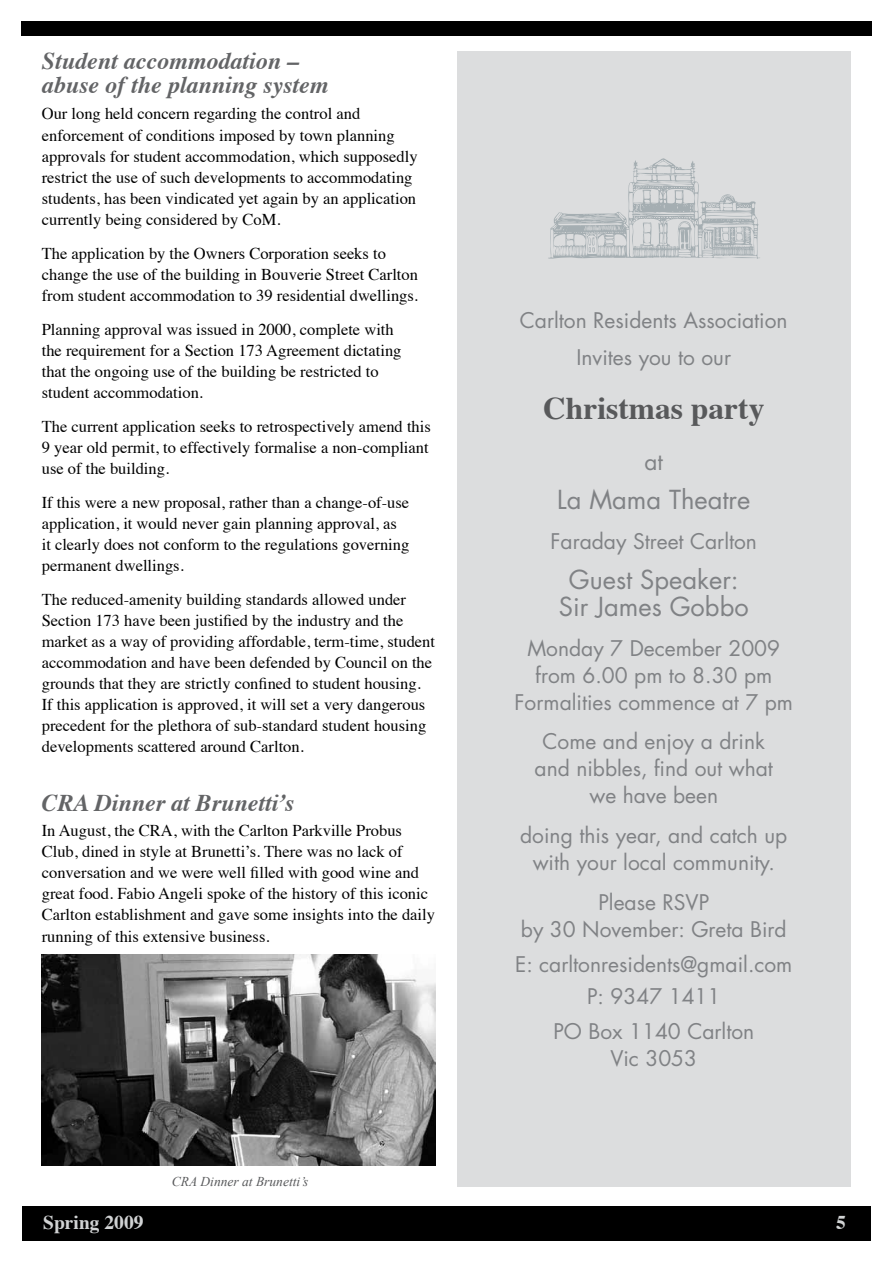
<style>
.page{position:relative;width:893px;height:1263px;background:#fff}
.page>*{position:absolute;margin:0;border:0;box-sizing:border-box;transform-origin:0 0}
.t1{font:700 31.5px "Times";color:#58595b}
.t2{font:25.5px/27px "Futura Std";color:#808285;text-align:center}
.t3{font:italic 700 24px/24.5px "Times";color:#636466}
.t4{font:22.5px "Futura Std";color:#808285}
.t5{font:21px/27px "Futura Std";color:#808285;text-align:center}
.t6{font:700 19.5px "Times";color:#d1d3d4}
.t7{font:16.5px/21px "Times";color:#000}
.t8{font:italic 13.5px "Times New Roman";color:#58595b}
</style>
<div class="page">
<div style="left:22px;top:1206px;width:849px;height:35px;background:#000"></div>
<div style="left:21px;top:21px;width:851px;height:15px;background:#000"></div>
<img style="left:42px;top:954px;width:393px;height:211px">
<div style="left:457px;top:51px;width:393px;height:1135px;background:#dcddde"></div>
<svg style="left:548px;top:158px;width:212px;height:101px"></svg>
<h3 class="t3" style="left:42px;top:47px;width:288px">Student accommodation – abuse of the planning system</h3>
<p class="t7" style="left:42px;top:102px;width:377px">Our long held concern regarding the control and enforcement of conditions imposed by town planning approvals for student accommodation, which supposedly restrict the use of such developments to accommodating students, has been vindicated yet again by an application currently being considered by CoM.</p>
<p class="t7" style="left:42px;top:241px;width:378px">The application by the Owners Corporation seeks to change the use of the building in Bouverie Street Carlton from student accommodation to 39 residential dwellings.</p>
<p class="t7" style="left:42px;top:317px;width:361px">Planning approval was issued in 2000, complete with the requirement for a Section 173 Agreement dictating that the ongoing use of the building be restricted to student accommodation.</p>
<p class="t7" style="left:42px;top:414px;width:391px">The current application seeks to retrospectively amend this<br>9 year old permit, to effectively formalise a non-compliant use of the building.</p>
<p class="t7" style="left:42px;top:490px;width:369px">If this were a new proposal, rather than a change-of-use application, it would never gain planning approval, as it clearly does not conform to the regulations governing permanent dwellings.</p>
<p class="t7" style="left:42px;top:587px;width:395px">The reduced-amenity building standards allowed under Section 173 have been justified by the industry and the market as a way of providing affordable, term-time, student accommodation and have been defended by Council on the grounds that they are strictly confined to student housing.<br>If this application is approved, it will set a very dangerous precedent for the plethora of sub-standard student housing developments scattered around Carlton.</p>
<h3 class="t3" style="left:42px;top:788px;width:254px">CRA Dinner at Brunetti’s</h3>
<p class="t7" style="left:42px;top:818px;width:395px">In August, the CRA, with the Carlton Parkville Probus Club, dined in style at Brunetti’s. There was no lack of conversation and we were well filled with good wine and great food. Fabio Angeli spoke of the history of this iconic Carlton establishment and gave some insights into the daily running of this extensive business.</p>
<p class="t8" style="left:172px;top:1172px;width:138px">CRA Dinner at Brunetti’s</p>
<p class="t5" style="left:520px;top:302px;width:269px;line-height:36.8px">Carlton Residents Association<br>Invites you to our</p>
<h1 class="t1" style="left:543px;top:378px;width:223px">Christmas party</h1>
<h3 class="t4" style="left:645px;top:447px;width:20px">at</h3>
<h2 class="t2" style="left:557px;top:487px;width:195px">La Mama Theatre</h2>
<p class="t5" style="left:550px;top:528px;width:208px">Faraday Street Carlton</p>
<h2 class="t2" style="left:559px;top:566px;width:191px">Guest Speaker:<br>Sir James Gobbo</h2>
<p class="t5" style="left:514px;top:635px;width:280px">Monday 7 December 2009 from 6.00 pm to 8.30 pm<br>Formalities commence at 7 pm</p>
<p class="t5" style="left:535px;top:728px;width:240px">Come and enjoy a drink and nibbles, find out what we have been</p>
<p class="t5" style="left:520px;top:822px;width:269px">doing this year, and catch up with your local community.</p>
<p class="t5" style="left:521px;top:889px;width:267px">Please RSVP<br>by 30 November: Greta Bird</p>
<p class="t5" style="left:515px;top:949px;width:279px;line-height:31.2px">E: carltonresidents@gmail.com<br>P: 9347 1411</p>
<p class="t5" style="left:553px;top:1018px;width:202px">PO Box 1140 Carlton<br>Vic 3053</p>
<p class="t6" style="left:43px;top:1204px;width:102px">Spring 2009</p>
<p class="t6" style="left:836px;top:1204px;width:11px">5</p>
</div>
